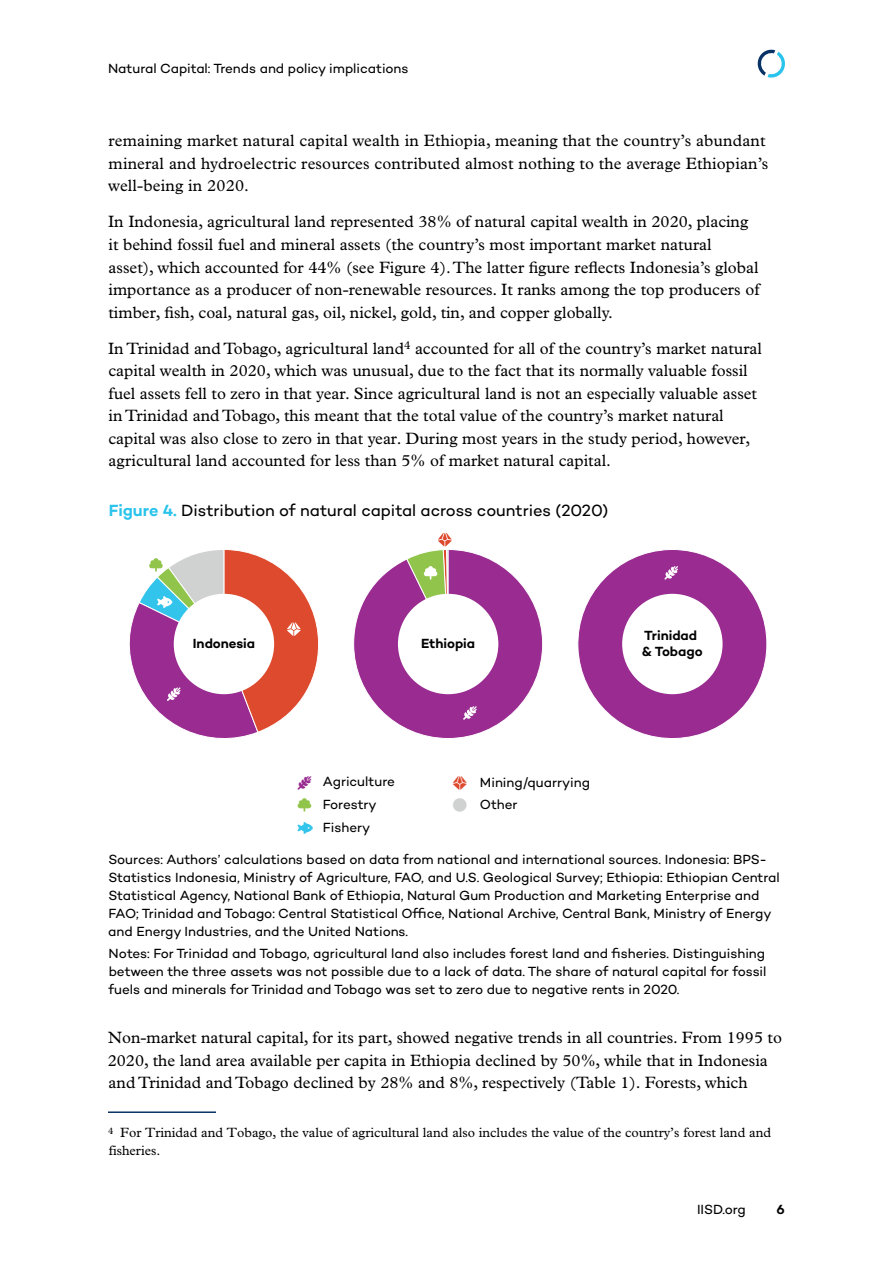
<style>
.page{position:relative;width:893px;height:1263px;background:#fff}
.page>*{position:absolute;margin:0;border:0;box-sizing:border-box;transform-origin:0 0}
.t1{font:16.5px/22.5px "Plantin MT Pro";color:#000}
.Figure_title{font:16.5px "Campton";letter-spacing:-.005em;color:#000}
.Source{font:13.5px/18px "Campton";letter-spacing:-.005em;color:#000}
.Footnotes{font:13.5px/18px "Plantin MT Pro";color:#000}
.t2{font:600 13.5px/16.2px "Campton";letter-spacing:-.005em;color:#000}
.s1{font-weight:600;color:#29c3ec}
</style>
<div class="page">
<svg style="left:757px;top:49px;width:28px;height:29px"></svg>
<hr style="left:108px;top:1111px;width:108px;height:2px;background:#093266">
<svg style="left:577px;top:549px;width:190px;height:190px"></svg>
<svg style="left:353px;top:533px;width:190px;height:206px"></svg>
<svg style="left:129px;top:549px;width:190px;height:190px"></svg>
<p class="Source" style="left:108px;top:59px;width:302px">Natural Capital: Trends and policy implications</p>
<p class="t1" style="left:108px;top:130px;width:662px">remaining market natural capital wealth in Ethiopia, meaning that the country’s abundant mineral and hydroelectric resources contributed almost nothing to the average Ethiopian’s well-being in 2020.</p>
<p class="t1" style="left:108px;top:211px;width:653px">In Indonesia, agricultural land represented 38% of natural capital wealth in 2020, placing it behind fossil fuel and mineral assets (the country’s most important market natural asset), which accounted for 44% (see Figure 4). The latter figure reflects Indonesia’s global importance as a producer of non-renewable resources. It ranks among the top producers of timber, fish, coal, natural gas, oil, nickel, gold, tin, and copper globally.</p>
<p class="t1" style="left:108px;top:337px;width:655px">In Trinidad and Tobago, agricultural land<sup>4</sup> accounted for all of the country’s market natural capital wealth in 2020, which was unusual, due to the fact that its normally valuable fossil fuel assets fell to zero in that year. Since agricultural land is not an especially valuable asset in Trinidad and Tobago, this meant that the total value of the country’s market natural capital was also close to zero in that year. During most years in the study period, however, agricultural land accounted for less than 5% of market natural capital.</p>
<p class="Figure_title" style="left:109px;top:499px;width:501px"><span class="s1">Figure 4.</span> Distribution of natural capital across countries (2020)</p>
<p class="t2" style="left:193px;top:635px;width:64px">Indonesia</p>
<p class="t2" style="left:421px;top:635px;width:55px">Ethiopia</p>
<p class="Source" style="left:323px;top:770px;width:74px;line-height:22.5px">Agriculture<br>Forestry<br>Fishery</p>
<p class="Source" style="left:480px;top:770px;width:112px;line-height:22.5px">Mining/quarrying<br>Other</p>
<p class="t2" style="left:642px;top:627px;width:62px">Trinidad &amp; Tobago</p>
<p class="Source" style="left:108px;top:850px;width:673px">Sources: Authors’ calculations based on data from national and international sources. Indonesia: BPS-Statistics Indonesia, Ministry of Agriculture, FAO, and U.S. Geological Survey; Ethiopia: Ethiopian Central Statistical Agency, National Bank of Ethiopia, Natural Gum Production and Marketing Enterprise and FAO; Trinidad and Tobago: Central Statistical Office, National Archive, Central Bank, Ministry of Energy and Energy Industries, and the United Nations.</p>
<p class="Source" style="left:108px;top:944px;width:659px;text-align:justify">Notes: For Trinidad and Tobago, agricultural land also includes forest land and fisheries. Distinguishing between the three assets was not possible due to a lack of data. The share of natural capital for fossil fuels and minerals for Trinidad and Tobago was set to zero due to negative rents in 2020.</p>
<p class="t1" style="left:108px;top:1026px;width:676px">Non-market natural capital, for its part, showed negative trends in all countries. From 1995 to<br>2020, the land area available per capita in Ethiopia declined by 50%, while that in Indonesia and Trinidad and Tobago declined by 28% and 8%, respectively (Table 1). Forests, which</p>
<p class="Footnotes" style="left:108px;top:1123px;width:664px"><sup>4</sup> For Trinidad and Tobago, the value of agricultural land also includes the value of the country’s forest land and fisheries.</p>
<p class="Source" style="left:697px;top:1200px;width:50px">IISD.org</p>
<p class="t2" style="left:777px;top:1201px;width:10px">6</p>
</div>
